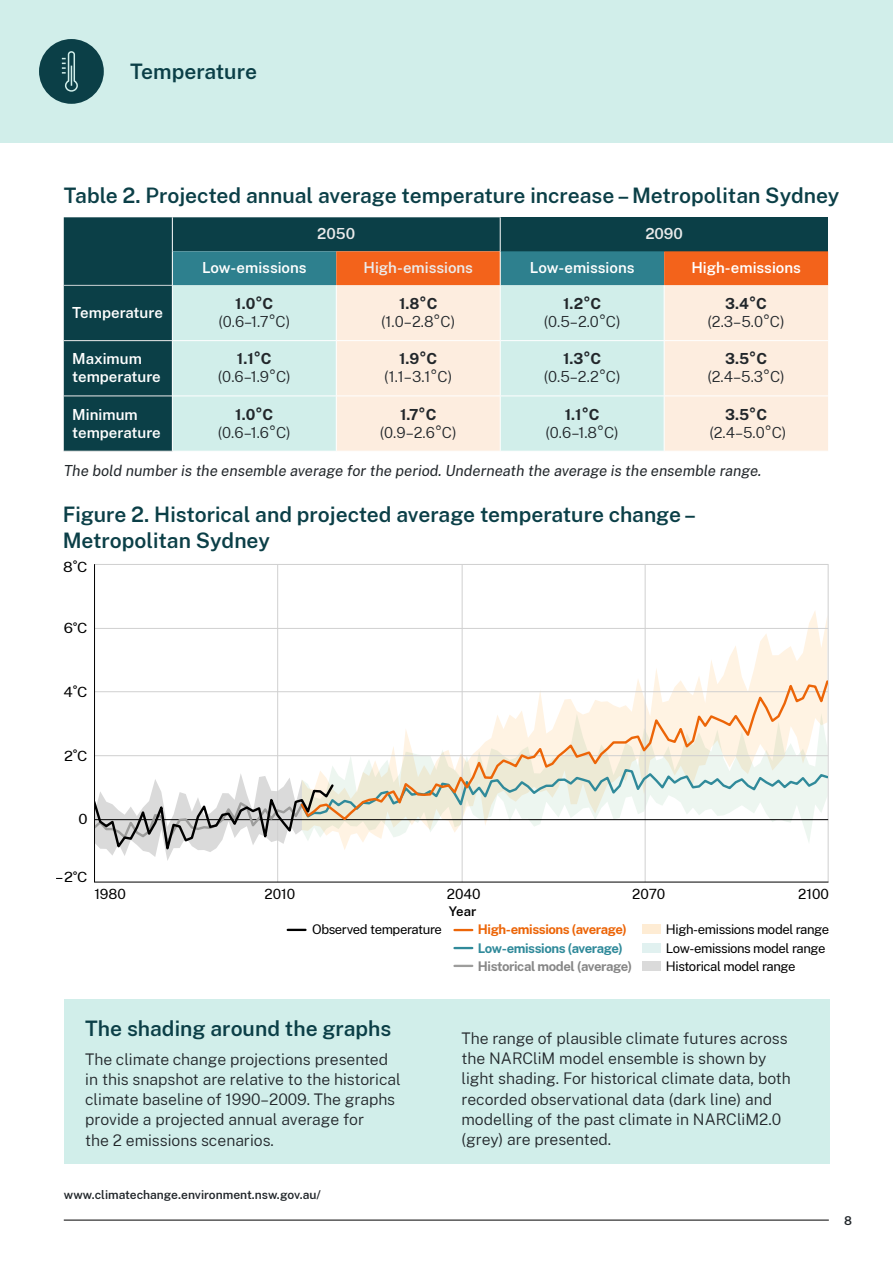
<style>
.page{position:relative;width:893px;height:1263px;background:#fff}
.page>*{position:absolute;margin:0;border:0;box-sizing:border-box;transform-origin:0 0}
.t1{font:600 21px/25.5px "Public Sans";color:#0b3f47}
.t2{font:300 15.75px/20.2px "Public Sans";color:#22272b}
.t3{font:300 15px "Public Sans";color:#22272b}
.t4{font:600 15px/18px "Public Sans";color:#fff}
.t5{font:italic 15px "Public Sans";color:#22272b}
.t6{font:700 15px "Public Sans";color:#22272b}
.t7{font:600 15px "Public Sans";color:#ebebeb}
.t8{font:13.8px "Public Sans";color:#000}
.t9{font:13.8px "Public Sans";color:#000;scale:1.08 1}
.t10{font:13.05px/18.5px "Public Sans";letter-spacing:-.03em;color:#000}
.t11{font:700 13.05px "Public Sans";letter-spacing:-.03em;color:#878787}
.t12{font:700 13.05px "Public Sans";letter-spacing:-.03em;color:#ec6508}
.t13{font:700 13.05px "Public Sans";letter-spacing:-.03em;color:#308a9a}
.t14{font:600 13.05px "Public Sans";color:#000}
.t15{font:600 12px "Public Sans";color:#22272b}
.s1{font-size:17.55px}
</style>
<div class="page">
<div style="left:0;top:0;width:893px;height:143px;background:#d1eeea"></div>
<div style="left:39px;top:39px;width:65px;height:65px;background:#0b3f47;border-radius:50%"></div>
<svg style="left:62px;top:51px;width:16px;height:41px"></svg>
<svg style="left:461px;top:610px;width:366px;height:68px"></svg>
<hr style="left:95px;top:755px;width:733px;height:1px;background:#d0d0d0">
<hr style="left:95px;top:691px;width:733px;height:1px;background:#d0d0d0">
<hr style="left:95px;top:628px;width:733px;height:1px;background:#d0d0d0">
<svg style="left:454px;top:929px;width:18px;height:2px"></svg>
<svg style="left:454px;top:947px;width:18px;height:2px"></svg>
<svg style="left:454px;top:965px;width:18px;height:2px"></svg>
<div style="left:642px;top:924px;width:19px;height:10px;background:#feecd4"></div>
<div style="left:642px;top:943px;width:19px;height:10px;background:#e1f1f0"></div>
<div style="left:642px;top:961px;width:19px;height:10px;background:#dadada"></div>
<svg style="left:288px;top:929px;width:17px;height:2px"></svg>
<hr style="left:277px;top:564px;width:1px;height:318px;background:#d0d0d0">
<hr style="left:462px;top:564px;width:1px;height:318px;background:#d0d0d0">
<hr style="left:645px;top:564px;width:1px;height:318px;background:#d0d0d0">
<hr style="left:95px;top:564px;width:733px;height:1px;background:#d0d0d0">
<hr style="left:828px;top:564px;width:1px;height:318px;background:#d0d0d0">
<hr style="left:94px;top:564px;width:1px;height:318px;background:#000">
<hr style="left:94px;top:882px;width:734px;height:1px;background:#000">
<svg style="left:299px;top:678px;width:529px;height:89px"></svg>
<svg style="left:95px;top:767px;width:733px;height:94px"></svg>
<div style="left:64px;top:999px;width:765px;height:164px;background:#d1eeea"></div>
<div style="left:64px;top:217px;width:436px;height:234px;background:#0b3f47"></div>
<div style="left:500px;top:217px;width:328px;height:34px;background:#0b3f47"></div>
<svg style="left:173px;top:251px;width:655px;height:200px;background:#d8d8cb"></svg>
<hr style="left:173px;top:340px;width:163px;height:1px;background:#fff">
<hr style="left:336px;top:340px;width:164px;height:1px;background:#fff">
<hr style="left:500px;top:340px;width:164px;height:1px;background:#fff">
<hr style="left:664px;top:340px;width:164px;height:1px;background:#fff">
<hr style="left:173px;top:395px;width:163px;height:1px;background:#fff">
<hr style="left:336px;top:395px;width:164px;height:1px;background:#fff">
<hr style="left:500px;top:395px;width:164px;height:1px;background:#fff">
<hr style="left:664px;top:395px;width:164px;height:1px;background:#fff">
<hr style="left:336px;top:341px;width:1px;height:54px;background:#fff">
<hr style="left:500px;top:341px;width:1px;height:54px;background:#fff">
<hr style="left:664px;top:341px;width:1px;height:54px;background:#fff">
<hr style="left:336px;top:396px;width:1px;height:55px;background:#fff">
<hr style="left:500px;top:396px;width:1px;height:55px;background:#fff">
<hr style="left:664px;top:396px;width:1px;height:55px;background:#fff">
<hr style="left:336px;top:285px;width:1px;height:55px;background:#fff">
<hr style="left:500px;top:285px;width:1px;height:55px;background:#fff">
<hr style="left:664px;top:285px;width:1px;height:55px;background:#fff">
<hr style="left:172px;top:285px;width:1px;height:56px;background:#fff">
<hr style="left:172px;top:341px;width:1px;height:55px;background:#fff">
<hr style="left:172px;top:396px;width:1px;height:55px;background:#fff">
<hr style="left:500px;top:217px;width:1px;height:34px;background:#fff">
<hr style="left:500px;top:251px;width:1px;height:34px;background:#fff">
<hr style="left:64px;top:340px;width:108px;height:1px;background:#ebebeb">
<hr style="left:64px;top:396px;width:108px;height:1px;background:#ebebeb">
<hr style="left:64px;top:451px;width:108px;height:1px;background:#ebebeb">
<hr style="left:64px;top:285px;width:108px;height:1px;background:#cdd3d6">
<hr style="left:172px;top:217px;width:1px;height:34px;background:#fff">
<hr style="left:172px;top:251px;width:1px;height:34px;background:#fff">
<hr style="left:64px;top:1220px;width:765px;height:1px;background:#000">
<h1 class="t1" style="left:130px;top:58px;width:129px">Temperature</h1>
<h1 class="t1" style="left:64px;top:181px;width:777px">Table 2. Projected annual average temperature increase – Metropolitan Sydney</h1>
<p class="t7" style="left:317px;top:223px;width:40px">2050</p>
<p class="t7" style="left:645px;top:223px;width:39px">2090</p>
<p class="t4" style="left:202px;top:258px;width:106px">Low-emissions</p>
<p class="t7" style="left:364px;top:257px;width:111px">High-emissions</p>
<p class="t4" style="left:530px;top:258px;width:106px">Low-emissions</p>
<p class="t4" style="left:691px;top:258px;width:111px">High-emissions</p>
<p class="t4" style="left:72px;top:303px;width:92px">Temperature</p>
<p class="t6" style="left:235px;top:292px;width:39px">1.0°C</p>
<p class="t3" style="left:218px;top:311px;width:73px">(0.6–1.7°C)</p>
<p class="t6" style="left:399px;top:292px;width:40px">1.8°C</p>
<p class="t3" style="left:381px;top:311px;width:76px">(1.0–2.8°C)</p>
<p class="t6" style="left:563px;top:292px;width:40px">1.2°C</p>
<p class="t3" style="left:544px;top:311px;width:78px">(0.5–2.0°C)</p>
<p class="t6" style="left:725px;top:292px;width:43px">3.4°C</p>
<p class="t3" style="left:707px;top:311px;width:79px">(2.3–5.0°C)</p>
<p class="t4" style="left:72px;top:349px;width:90px">Maximum temperature</p>
<p class="t6" style="left:237px;top:348px;width:36px">1.1°C</p>
<p class="t3" style="left:218px;top:366px;width:74px">(0.6–1.9°C)</p>
<p class="t6" style="left:399px;top:348px;width:40px">1.9°C</p>
<p class="t3" style="left:384px;top:366px;width:69px">(1.1–3.1°C)</p>
<p class="t6" style="left:563px;top:348px;width:40px">1.3°C</p>
<p class="t3" style="left:544px;top:366px;width:78px">(0.5–2.2°C)</p>
<p class="t6" style="left:725px;top:348px;width:44px">3.5°C</p>
<p class="t3" style="left:707px;top:366px;width:79px">(2.4–5.3°C)</p>
<p class="t6" style="left:725px;top:403px;width:44px">3.5°C</p>
<p class="t3" style="left:709px;top:422px;width:79px">(2.4–5.0°C)</p>
<p class="t5" style="left:64px;top:461px;width:699px">The bold number is the ensemble average for the period. Underneath the average is the ensemble range.</p>
<p class="t4" style="left:72px;top:404px;width:90px">Minimum temperature</p>
<p class="t6" style="left:235px;top:403px;width:39px">1.0°C</p>
<p class="t6" style="left:400px;top:403px;width:38px">1.7°C</p>
<p class="t3" style="left:380px;top:422px;width:78px">(0.9–2.6°C)</p>
<p class="t6" style="left:565px;top:403px;width:36px">1.1°C</p>
<p class="t3" style="left:545px;top:422px;width:75px">(0.6–1.8°C)</p>
<p class="t3" style="left:218px;top:422px;width:74px">(0.6–1.6°C)</p>
<h1 class="t1" style="left:63px;top:501px;width:635px">Figure 2. Historical and projected average temperature change –<br>Metropolitan Sydney</h1>
<p class="t9" style="left:63px;top:557px;width:24px">8<span class="s1">̊</span>C</p>
<p class="t9" style="left:64px;top:618px;width:24px">6<span class="s1">̊</span>C</p>
<p class="t9" style="left:64px;top:682px;width:24px">4<span class="s1">̊</span>C</p>
<p class="t9" style="left:64px;top:746px;width:23px">2<span class="s1">̊</span>C</p>
<p class="t9" style="left:78px;top:810px;width:10px">0</p>
<p class="t9" style="left:56px;top:867px;width:31px">–2<span class="s1">̊</span>C</p>
<p class="t8" style="left:94px;top:884px;width:33px">1980</p>
<p class="t8" style="left:265px;top:884px;width:32px">2010</p>
<p class="t8" style="left:447px;top:884px;width:35px">2040</p>
<p class="t8" style="left:632px;top:884px;width:35px">2070</p>
<p class="t8" style="left:798px;top:884px;width:32px">2100</p>
<p class="t14" style="left:449px;top:902px;width:29px">Year</p>
<p class="t10" style="left:312px;top:919px;width:131px">Observed temperature</p>
<p class="t12" style="left:478px;top:920px;width:150px">High-emissions (average)</p>
<p class="t13" style="left:478px;top:938px;width:146px">Low-emissions (average)</p>
<p class="t11" style="left:478px;top:957px;width:156px">Historical model (average)</p>
<p class="t10" style="left:666px;top:919px;width:165px">High-emissions model range<br>Low-emissions model range<br>Historical model range</p>
<h1 class="t1" style="left:85px;top:1014px;width:307px">The shading around the graphs</h1>
<p class="t2" style="left:85px;top:1048px;width:317px">The climate change projections presented in this snapshot are relative to the historical climate baseline of 1990–2009. The graphs provide a projected annual average for<br>the 2 emissions scenarios.</p>
<p class="t15" style="left:64px;top:1186px;width:259px">www.climatechange.environment.nsw.gov.au/</p>
<p class="t2" style="left:461px;top:1027px;width:331px">The range of plausible climate futures across the NARCliM model ensemble is shown by light shading. For historical climate data, both recorded observational data (dark line) and modelling of the past climate in NARCliM2.0 (grey) are presented.</p>
<p class="t15" style="left:844px;top:1212px;width:9px">8</p>
</div>
